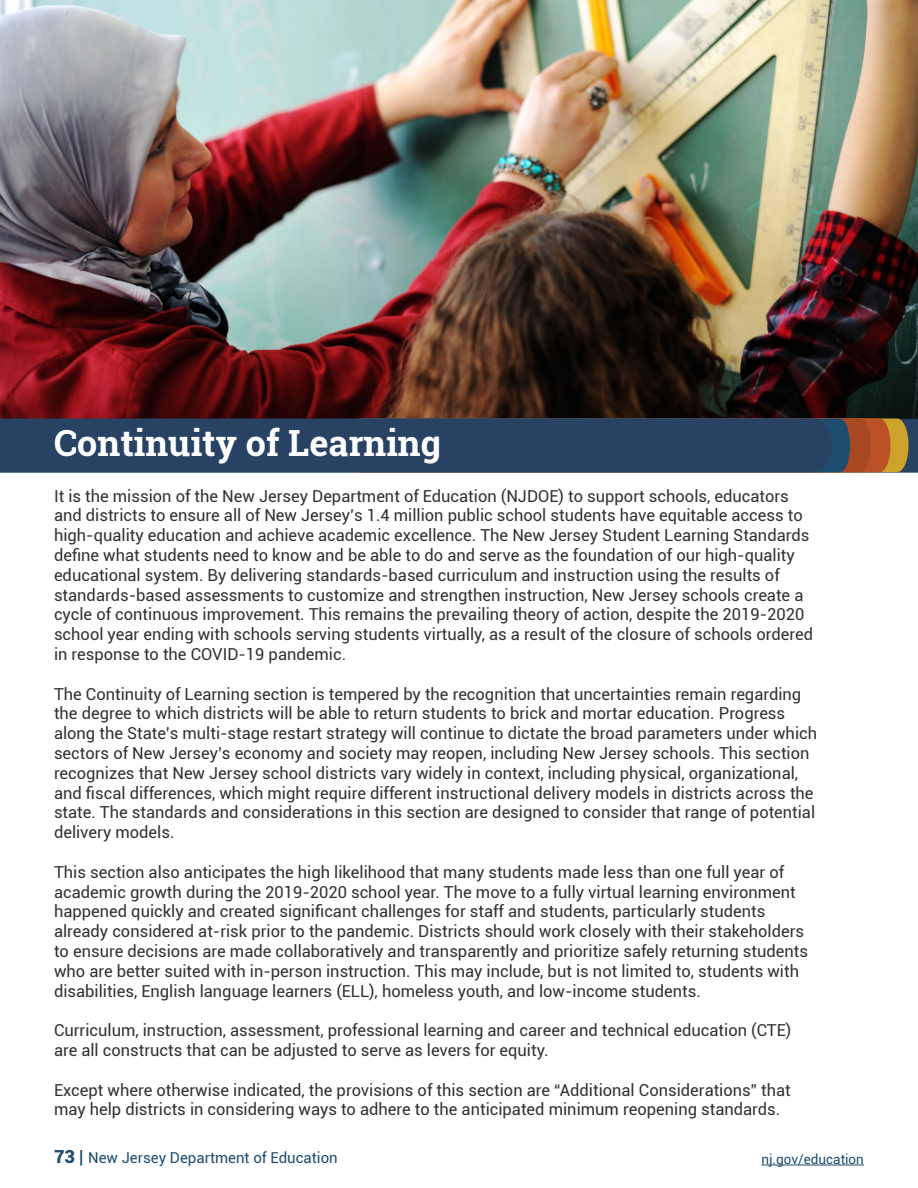
<style>
.page{position:relative;width:918px;height:1188px;background:#fff}
.page>*{position:absolute;margin:0;border:0;box-sizing:border-box;transform-origin:0 0}
.Header_1{font:700 36px "Roboto Slab";color:#fff}
.t1{font:16.5px/19.8px "Roboto";color:#323031}
.t2{font:15px "Roboto";color:#1d4d6f}
.t3{font:13.5px "Roboto";color:#1d4d6f}
.s1{font-weight:900;font-size:18px}
.s2{font-size:18px}
</style>
<div class="page">
<hr style="left:761px;top:1165px;width:103px;height:1px;background:#1d4d6f">
<img style="left:0;top:0;width:918px;height:419px">
<svg style="left:0;top:419px;width:918px;height:54px"></svg>
<svg style="left:832px;top:419px;width:77px;height:53px;background:#935f37"></svg>
<div style="left:0;top:419px;width:832px;height:53px;background:#274263"></div>
<h1 class="Header_1" style="left:54px;top:419px;width:389px">Continuity of Learning</h1>
<p class="t1" style="left:54px;top:485px;width:761px">It is the mission of the New Jersey Department of Education (NJDOE) to support schools, educators and districts to ensure all of New Jersey’s 1.4 million public school students have equitable access to high-quality education and achieve academic excellence. The New Jersey Student Learning Standards define what students need to know and be able to do and serve as the foundation of our high-quality educational system. By delivering standards-based curriculum and instruction using the results of standards-based assessments to customize and strengthen instruction, New Jersey schools create a cycle of continuous improvement. This remains the prevailing theory of action, despite the 2019-2020 school year ending with schools serving students virtually, as a result of the closure of schools ordered in response to the COVID-19 pandemic.</p>
<p class="t1" style="left:54px;top:683px;width:765px">The Continuity of Learning section is tempered by the recognition that uncertainties remain regarding the degree to which districts will be able to return students to brick and mortar education. Progress along the State’s multi-stage restart strategy will continue to dictate the broad parameters under which sectors of New Jersey’s economy and society may reopen, including New Jersey schools. This section recognizes that New Jersey school districts vary widely in context, including physical, organizational, and fiscal differences, which might require different instructional delivery models in districts across the state. The standards and considerations in this section are designed to consider that range of potential delivery models.</p>
<p class="t1" style="left:54px;top:861px;width:755px">This section also anticipates the high likelihood that many students made less than one full year of academic growth during the 2019-2020 school year. The move to a fully virtual learning environment happened quickly and created significant challenges for staff and students, particularly students already considered at-risk prior to the pandemic. Districts should work closely with their stakeholders to ensure decisions are made collaboratively and transparently and prioritize safely returning students who are better suited with in-person instruction. This may include, but is not limited to, students with disabilities, English language learners (ELL), homeless youth, and low-income students.</p>
<p class="t1" style="left:54px;top:1020px;width:739px">Curriculum, instruction, assessment, professional learning and career and technical education (CTE) are all constructs that can be adjusted to serve as levers for equity.</p>
<p class="t1" style="left:54px;top:1079px;width:738px">Except where otherwise indicated, the provisions of this section are “Additional Considerations” that may help districts in considering ways to adhere to the anticipated minimum reopening standards.</p>
<p class="t2" style="left:54px;top:1148px;width:285px"><span class="s1">73</span> <span class="s2">|</span> New Jersey Department of Education</p>
<p class="t3" style="left:761px;top:1150px;width:104px">nj.gov/education</p>
</div>
